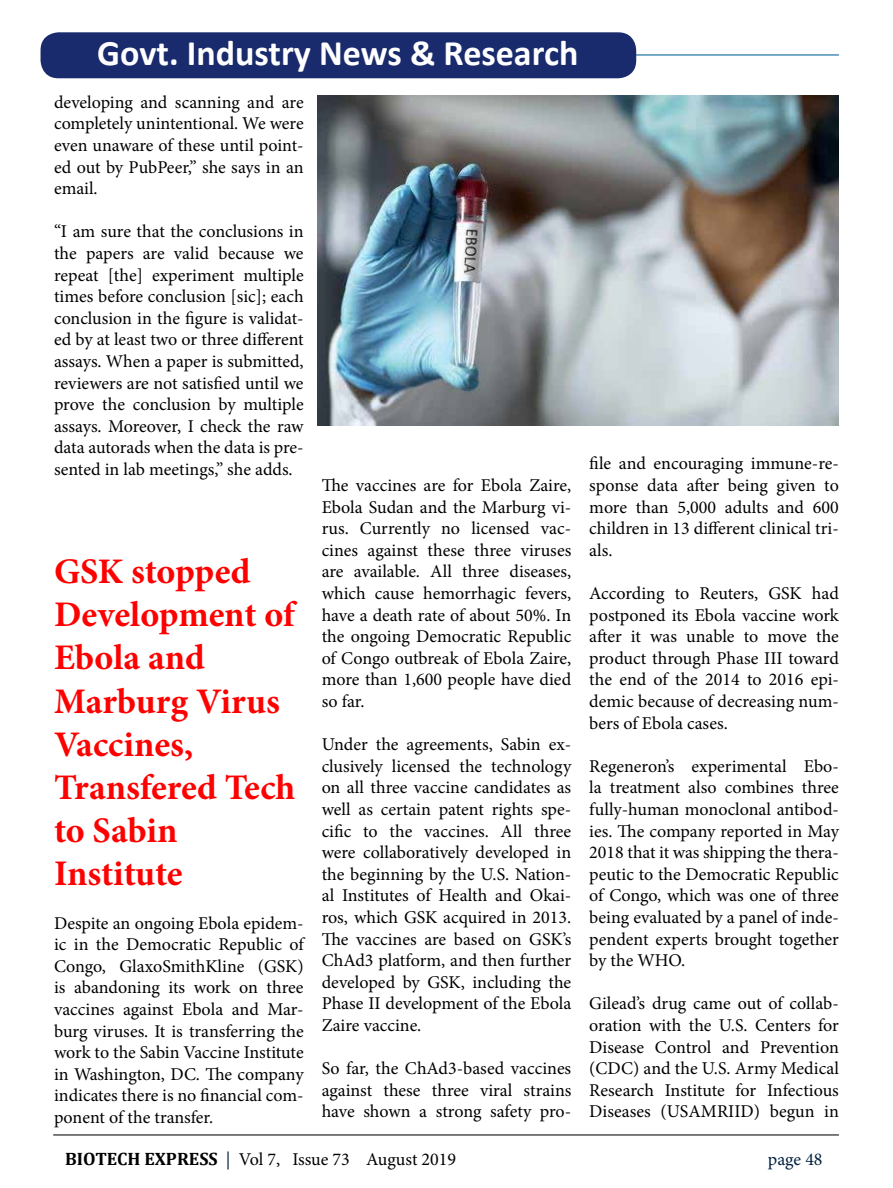
<style>
.page{position:relative;width:893px;height:1188px;background:#fff}
.page>*{position:absolute;margin:0;border:0;box-sizing:border-box;transform-origin:0 0}
.t1{font:700 36px/43.2px "Minion Pro";letter-spacing:-.005em;color:#f00}
.t2{font:700 36px "Calibri";color:#fff}
.t3{font:18px/21.6px "Minion Pro";color:#000;text-align:justify}
.t4{font:18px "Minion Pro";color:#002040}
.s1{font-family:"Cambria";font-weight:700}
.s2{color:#002040}
</style>
<div class="page">
<hr style="left:53px;top:54px;width:785px;height:2px;background:#006298">
<div style="left:40px;top:32px;width:596px;height:46px;background:#192b6c;border-radius:18px"></div>
<hr style="left:53px;top:1134px;width:785px;height:1px;background:#090909">
<img style="left:317px;top:96px;width:521px;height:329px">
<h1 class="t2" style="left:97px;top:28px;width:482px">Govt. Industry News &amp; Research</h1>
<p class="t3" style="left:54px;top:91px;width:251px">developing and scanning and are completely unintentional. We were even unaware of these until point&shy;ed out by PubPeer,” she says in an email.</p>
<p class="t3" style="left:54px;top:221px;width:251px">“I am sure that the conclusions in the papers are valid because we repeat [the] experiment multiple times before conclusion [sic]; each conclusion in the figure is validat&shy;ed by at least two or three different assays. When a paper is submitted, reviewers are not satisfied until we prove the conclusion by multiple assays. Moreover, I check the raw data autorads when the data is pre&shy;sented in lab meetings,” she adds.</p>
<h1 class="t1" style="left:54px;top:550px;width:243px">GSK stopped<br>Development of<br>Ebola and<br>Marburg Virus<br>Vaccines,<br>Transfered Tech to Sabin<br>Institute</h1>
<p class="t3" style="left:54px;top:912px;width:251px">Despite an ongoing Ebola epidem&shy;ic in the Democratic Republic of Congo, GlaxoSmithKline (GSK) is abandoning its work on three vaccines against Ebola and Mar&shy;burg viruses. It is transferring the work to the Sabin Vaccine Institute in Washington, DC. The company indicates there is no financial com&shy;ponent of the transfer.</p>
<p class="t3" style="left:321px;top:475px;width:251px">The vaccines are for Ebola Zaire, Ebola Sudan and the Marburg vi&shy;rus. Currently no licensed vac&shy;cines against these three viruses are available. All three diseases, which cause hemorrhagic fevers, have a death rate of about 50%. In the ongoing Democratic Republic of Congo outbreak of Ebola Zaire, more than 1,600 people have died so far.</p>
<p class="t3" style="left:321px;top:734px;width:251px">Under the agreements, Sabin ex&shy;clusively licensed the technology on all three vaccine candidates as well as certain patent rights spe&shy;cific to the vaccines. All three were collaboratively developed in the beginning by the U.S. Nation&shy;al Institutes of Health and Okai&shy;ros, which GSK acquired in 2013.<br>The vaccines are based on GSK’s ChAd3 platform, and then further developed by GSK, including the Phase II development of the Ebola Zaire vaccine.</p>
<p class="t3" style="left:321px;top:1058px;width:251px">So far, the ChAd3-based vaccines against these three viral strains have shown a strong safety pro-</p>
<p class="t3" style="left:589px;top:453px;width:251px">file and encouraging immune-re&shy;sponse data after being given to more than 5,000 adults and 600 children in 13 different clinical tri&shy;als.</p>
<p class="t3" style="left:589px;top:583px;width:251px">According to Reuters, GSK had postponed its Ebola vaccine work after it was unable to move the product through Phase III toward the end of the 2014 to 2016 epi&shy;demic because of decreasing num&shy;bers of Ebola cases.</p>
<p class="t3" style="left:589px;top:755px;width:251px">Regeneron’s experimental Ebo&shy;la treatment also combines three fully-human monoclonal antibod&shy;ies. The company reported in May 2018 that it was shipping the thera&shy;peutic to the Democratic Republic of Congo, which was one of three being evaluated by a panel of inde&shy;pendent experts brought together by the WHO.</p>
<p class="t3" style="left:589px;top:993px;width:251px">Gilead’s drug came out of collab&shy;oration with the U.S. Centers for Disease Control and Prevention (CDC) and the U.S. Army Medical Research Institute for Infectious Diseases (USAMRIID) begun in</p>
<p class="t3" style="left:65px;top:1148px;width:392px"><span class="s1">BIOTECH EXPRESS</span> <span class="s2">|</span> Vol 7, Issue 73 August 2019</p>
<p class="t4" style="left:767px;top:1147px;width:56px">page 48</p>
</div>
